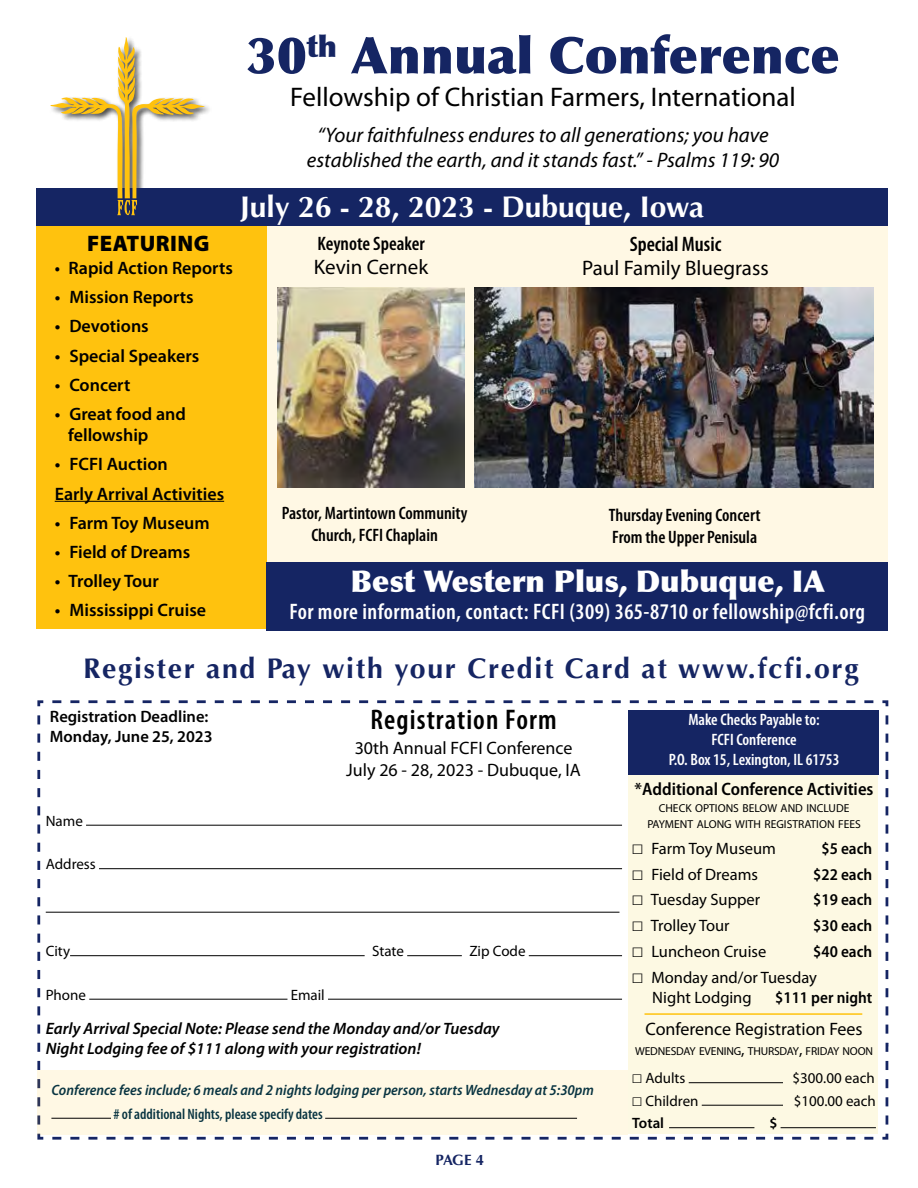
<style>
.page{position:relative;width:918px;height:1188px;background:#fff}
.page>*{position:absolute;margin:0;border:0;box-sizing:border-box;transform-origin:0 0}
.t1{font:900 51px "Optima";color:#152563}
.t2{font:700 30px "Optima";color:#fff}
.t3{font:900 30px "Optima";color:#fff}
.t4{font:700 28.5px "Optima";letter-spacing:.06em;color:#152563}
.t5{font:600 condensed 28.5px "Myriad Pro";letter-spacing:.04em;color:#000}
.t6{font:27px "Myriad Pro";color:#000}
.t7{font:600 condensed 22.5px "Myriad Pro";letter-spacing:.02em;color:#fff}
.t8{font:900 22.5px "Myriad Pro";letter-spacing:.02em;color:#000}
.t9{font:italic 21px/25.2px "Myriad Pro";color:#000;text-align:center}
.t10{font:21px "Myriad Pro";color:#000}
.t11{font:600 condensed 21px "Myriad Pro";color:#000}
.t12{font:600 condensed 19.5px "Myriad Pro";color:#000}
.t13{font:600 18px/21.6px "Myriad Pro";color:#000}
.t14{font:600 condensed 18px/21.6px "Myriad Pro";color:#000;text-align:center}
.t15{font:18px/21.6px "Myriad Pro";color:#000;text-align:center}
.t16{font:600 semi-condensed 18px "Myriad Pro";color:#000}
.t17{font:600 18px "Myriad Pro";color:#000;scale:.94 1}
.t18{font:16.5px/25.8px "Myriad Pro";color:#000}
.t19{font:italic 600 16.5px/19.8px "Myriad Pro";color:#000}
.t20{font:600 condensed 16.5px/19.8px "Myriad Pro";color:#fff;text-align:center}
.t21{font:600 16.5px/19.8px "Myriad Pro";color:#000}
.t22{font:600 semi-condensed 16.5px "Myriad Pro";color:#000}
.t23{font:italic 600 semi-condensed 15px "Myriad Pro";color:#0a3542}
.t24{font:15px "Myriad Pro";color:#000}
.t25{font:600 condensed 15px "Myriad Pro";color:#0a3542}
.t26{font:600 15px "Myriad Pro";color:#000}
.t27{font:700 15px "Optima";color:#152563}
.t28{font:11.55px/16.5px "Myriad Pro";color:#000;text-align:center}
.s1{font-family:"Proxima Nova Cond";font-weight:300}
.s2{font-weight:600;font-stretch:semi-condensed}
.s3{font-size:16.5px}
</style>
<div class="page">
<div style="left:265px;top:226px;width:623px;height:336px;background:#fff8e4"></div>
<svg style="left:37px;top:700px;width:852px;height:440px"></svg>
<div style="left:628px;top:710px;width:251px;height:64px;background:#152563"></div>
<div style="left:36px;top:189px;width:852px;height:37px;background:#152563"></div>
<div style="left:36px;top:226px;width:230px;height:403px;background:#ffc20e"></div>
<hr style="left:55px;top:501px;width:169px;height:1px;background:#000">
<img style="left:278px;top:288px;width:186px;height:199px">
<img style="left:474px;top:288px;width:400px;height:199px">
<div style="left:266px;top:562px;width:621px;height:68px;background:#152563"></div>
<div style="left:628px;top:776px;width:250px;height:358px;background:#fdf9e3"></div>
<hr style="left:689px;top:1082px;width:94px;height:1px;background:#000">
<hr style="left:702px;top:1105px;width:81px;height:1px;background:#000">
<hr style="left:669px;top:1127px;width:85px;height:1px;background:#000">
<hr style="left:781px;top:1127px;width:95px;height:1px;background:#000">
<div style="left:49px;top:36px;width:164px;height:188px;background:#000;opacity:.75"></div>
<svg style="left:51px;top:37px;width:154px;height:178px"></svg>
<hr style="left:645px;top:1013px;width:217px;height:2px;background:#ffc20e">
<div style="left:37px;top:1070px;width:591px;height:64px;background:#fff8e4"></div>
<hr style="left:51px;top:1118px;width:60px;height:1px;background:#000">
<hr style="left:325px;top:1118px;width:252px;height:1px;background:#000">
<h1 class="t1" style="left:246px;top:25px;width:595px">30<sup>th</sup> Annual Conference</h1>
<h3 class="t6" style="left:290px;top:80px;width:507px">Fellowship of Christian Farmers, International</h3>
<p class="t9" style="left:307px;top:122px;width:474px">“Your faithfulness endures to all generations; you have established the earth, and it stands fast.” - Psalms 119: 90</p>
<h2 class="t2" style="left:240px;top:190px;width:465px">July 26 - 28, 2023 - Dubuque, Iowa</h2>
<p class="t8" style="left:87px;top:228px;width:124px">FEATURING</p>
<p class="t17" style="left:55px;top:257px;width:191px">• Rapid Action Reports</p>
<p class="t13" style="left:55px;top:286px;width:140px">• Mission Reports</p>
<p class="t13" style="left:55px;top:315px;width:96px">• Devotions</p>
<p class="t13" style="left:55px;top:344px;width:146px">• Special Speakers</p>
<p class="t13" style="left:55px;top:373px;width:77px">• Concert</p>
<p class="t13" style="left:68px;top:402px;width:119px;text-indent:-14px">• Great food and fellowship</p>
<p class="t13" style="left:55px;top:449px;width:171px;line-height:29.1px">• FCFI Auction<br>Early Arrival Activities</p>
<p class="t13" style="left:55px;top:511px;width:157px">• Farm Toy Museum</p>
<p class="t13" style="left:55px;top:540px;width:137px">• Field of Dreams</p>
<p class="t13" style="left:55px;top:570px;width:106px">• Trolley Tour</p>
<p class="t13" style="left:55px;top:599px;width:153px">• Mississippi Cruise</p>
<p class="t12" style="left:317px;top:233px;width:109px">Keynote Speaker</p>
<p class="t10" style="left:314px;top:254px;width:116px">Kevin Cernek</p>
<p class="t11" style="left:630px;top:233px;width:93px">Special Music</p>
<p class="t10" style="left:582px;top:255px;width:188px">Paul Family Bluegrass</p>
<p class="t14" style="left:282px;top:503px;width:187px">Pastor, Martintown Community<br>Church, FCFI Chaplain</p>
<h2 class="t3" style="left:351px;top:563px;width:476px">Best Western Plus, Dubuque, IA</h2>
<p class="t7" style="left:289px;top:599px;width:577px">For more information, contact: FCFI (309) 365-8710 or fellowship@fcfi.org</p>
<h3 class="t4" style="left:83px;top:651px;width:777px">Register and Pay with your Credit Card at www.fcfi.org</h3>
<p class="t14" style="left:609px;top:505px;width:153px;text-align:left">Thursday Evening Concert<br>From the Upper Penisula</p>
<p class="t21" style="left:50px;top:707px;width:164px">Registration Deadline:<br>Monday, June 25, 2023</p>
<p class="t24" style="left:46px;top:811px;width:39px">Name</p>
<p class="t24" style="left:46px;top:855px;width:52px">Address</p>
<h3 class="t5" style="left:370px;top:704px;width:188px">Registration Form</h3>
<p class="t15" style="left:346px;top:737px;width:236px">30th Annual FCFI Conference<br>July 26 - 28, 2023 - Dubuque, IA</p>
<p class="t24" style="left:46px;top:942px;width:26px">City</p>
<p class="t24" style="left:372px;top:942px;width:33px">State</p>
<p class="t24" style="left:469px;top:942px;width:58px">Zip Code</p>
<p class="t24" style="left:46px;top:985px;width:42px">Phone</p>
<p class="t24" style="left:291px;top:985px;width:36px">Email</p>
<p class="t19" style="left:46px;top:1018px;width:456px">Early Arrival Special Note: Please send the Monday and/or Tuesday<br>Night Lodging fee of $111 along with your registration!</p>
<p class="t23" style="left:51px;top:1081px;width:544px">Conference fees include; 6 meals and 2 nights lodging per person, starts Wednesday at 5:30pm</p>
<p class="t25" style="left:113px;top:1105px;width:211px"># of additional Nights, please specify dates</p>
<p class="t27" style="left:435px;top:1151px;width:50px">PAGE 4</p>
<p class="t20" style="left:669px;top:710px;width:172px">Make Checks Payable to:<br>FCFI Conference<br>P.O. Box 15, Lexington, IL 61753</p>
<p class="t16" style="left:635px;top:779px;width:240px">*Additional Conference Activities</p>
<p class="t28" style="left:647px;top:799px;width:215px">CHECK OPTIONS BELOW AND INCLUDE<br>PAYMENT ALONG WITH REGISTRATION FEES</p>
<p class="t18" style="left:632px;top:835px;width:145px"><span class="s1">☐</span> Farm Toy Museum</p>
<p class="t22" style="left:821px;top:839px;width:52px">$5 each</p>
<p class="t18" style="left:632px;top:861px;width:127px"><span class="s1">☐</span> Field of Dreams</p>
<p class="t22" style="left:813px;top:865px;width:61px">$22 each</p>
<p class="t18" style="left:632px;top:887px;width:129px"><span class="s1">☐</span> Tuesday Supper</p>
<p class="t22" style="left:813px;top:891px;width:61px">$19 each</p>
<p class="t18" style="left:632px;top:913px;width:99px"><span class="s1">☐</span> Trolley Tour</p>
<p class="t22" style="left:813px;top:917px;width:61px">$30 each</p>
<p class="t18" style="left:632px;top:938px;width:136px"><span class="s1">☐</span> Luncheon Cruise</p>
<p class="t18" style="left:632px;top:938px;width:242px;text-indent:181px"><span class="s2">$40 each </span><span class="s1">☐</span> Monday and/or Tuesday</p>
<p class="t18" style="left:652px;top:984px;width:101px">Night Lodging</p>
<p class="t22" style="left:775px;top:988px;width:99px">$111 per night</p>
<p class="t15" style="left:645px;top:1018px;width:219px">Conference Registration Fees</p>
<p class="t28" style="left:635px;top:1042px;width:240px">WEDNESDAY EVENING<span class="s3">,</span> THURSDAY<span class="s3">,</span> FRIDAY NOON</p>
<p class="t24" style="left:632px;top:1069px;width:55px"><span class="s1">☐</span> Adults</p>
<p class="t24" style="left:793px;top:1069px;width:84px">$300.00 each</p>
<p class="t24" style="left:632px;top:1091px;width:68px"><span class="s1">☐</span> Children</p>
<p class="t24" style="left:794px;top:1091px;width:84px">$100.00 each</p>
<p class="t26" style="left:632px;top:1114px;width:33px">Total</p>
<p class="t26" style="left:769px;top:1114px;width:10px">$</p>
</div>
